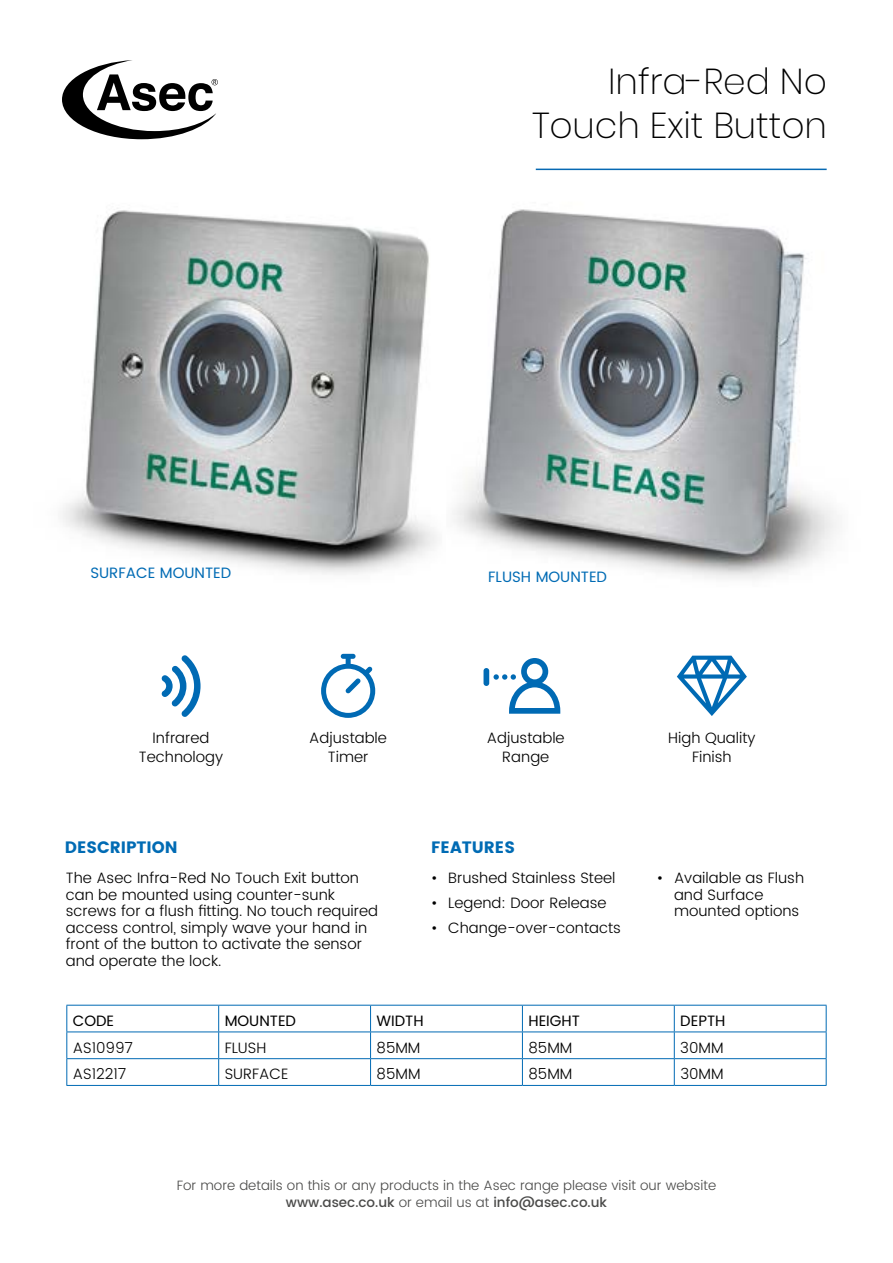
<style>
.page{position:relative;width:893px;height:1263px;background:#fff}
.page>*{position:absolute;margin:0;border:0;box-sizing:border-box;transform-origin:0 0}
.t1{font:200 36px/43.2px "Poppins";color:#000;text-align:right}
.t2{font:16.5px "Poppins";color:#006bb4}
.t3{font:300 15px/16.5px "Poppins";color:#000;text-align:center}
.t4{font:15px "Poppins";color:#000}
.t5{font:15px "Poppins";color:#006bb4}
.t6{font:300 13.5px/17.5px "Poppins";color:#4a4a49;text-align:center}
.s1{font-weight:500}
</style>
<div class="page">
<hr style="left:536px;top:169px;width:291px;height:1px;background:#0669b3">
<svg style="left:66px;top:1006px;width:1px;height:79px"></svg>
<hr style="left:66px;top:1005px;width:153px;height:1px;background:#006ab4">
<hr style="left:219px;top:1005px;width:152px;height:1px;background:#006ab4">
<hr style="left:371px;top:1005px;width:151px;height:1px;background:#006ab4">
<hr style="left:522px;top:1005px;width:152px;height:1px;background:#006ab4">
<hr style="left:674px;top:1005px;width:152px;height:1px;background:#006ab4">
<svg style="left:218px;top:1005px;width:1px;height:80px"></svg>
<svg style="left:370px;top:1005px;width:1px;height:80px"></svg>
<svg style="left:522px;top:1005px;width:1px;height:80px"></svg>
<svg style="left:674px;top:1005px;width:1px;height:80px"></svg>
<svg style="left:826px;top:1005px;width:1px;height:80px"></svg>
<hr style="left:66px;top:1031px;width:153px;height:1px;background:#006ab4">
<hr style="left:219px;top:1031px;width:152px;height:1px;background:#006ab4">
<hr style="left:371px;top:1031px;width:151px;height:1px;background:#006ab4">
<hr style="left:522px;top:1031px;width:152px;height:1px;background:#006ab4">
<hr style="left:674px;top:1031px;width:152px;height:1px;background:#006ab4">
<hr style="left:66px;top:1058px;width:153px;height:1px;background:#006ab4">
<hr style="left:219px;top:1058px;width:152px;height:1px;background:#006ab4">
<hr style="left:371px;top:1058px;width:151px;height:1px;background:#006ab4">
<hr style="left:522px;top:1058px;width:152px;height:1px;background:#006ab4">
<hr style="left:674px;top:1058px;width:152px;height:1px;background:#006ab4">
<hr style="left:66px;top:1085px;width:153px;height:1px;background:#006ab4">
<hr style="left:219px;top:1085px;width:152px;height:1px;background:#006ab4">
<hr style="left:371px;top:1085px;width:151px;height:1px;background:#006ab4">
<hr style="left:522px;top:1085px;width:152px;height:1px;background:#006ab4">
<hr style="left:674px;top:1085px;width:152px;height:1px;background:#006ab4">
<img style="left:453px;top:209px;width:384px;height:370px">
<img style="left:62px;top:208px;width:375px;height:367px">
<svg style="left:321px;top:654px;width:54px;height:64px"></svg>
<svg style="left:161px;top:655px;width:40px;height:62px"></svg>
<svg style="left:483px;top:658px;width:77px;height:56px"></svg>
<svg style="left:677px;top:656px;width:70px;height:60px"></svg>
<svg style="left:62px;top:60px;width:156px;height:79px"></svg>
<h1 class="t1" style="left:532px;top:60px;width:297px">Infra-Red No<br>Touch Exit Button</h1>
<p class="t5" style="left:90px;top:562px;width:142px">SURFACE MOUNTED</p>
<p class="t5" style="left:488px;top:566px;width:120px">FLUSH MOUNTED</p>
<p class="t3" style="left:139px;top:729px;width:86px;line-height:19px">Infrared<br>Technology</p>
<p class="t3" style="left:309px;top:729px;width:79px;line-height:19px">Adjustable<br>Timer</p>
<p class="t3" style="left:487px;top:729px;width:79px;line-height:19px">Adjustable<br>Range</p>
<p class="t3" style="left:668px;top:729px;width:89px;line-height:19px">High Quality<br>Finish</p>
<p class="t2" style="left:65px;top:837px;width:114px">DESCRIPTION</p>
<p class="t3" style="left:66px;top:870px;width:314px;text-align:left">The Asec Infra-Red No Touch Exit button can be mounted using counter-sunk screws for a flush fitting. No touch required access control, simply wave your hand in front of the button to activate the sensor and operate the lock.</p>
<p class="t2" style="left:431px;top:837px;width:85px">FEATURES</p>
<p class="t3" style="left:431px;top:870px;width:186px">• Brushed Stainless Steel</p>
<p class="t3" style="left:431px;top:895px;width:177px">• Legend: Door Release</p>
<p class="t3" style="left:431px;top:920px;width:191px">• Change-over-contacts</p>
<p class="t3" style="left:674px;top:870px;width:132px;text-align:left;text-indent:-17px">• Available as Flush and Surface mounted options</p>
<p class="t4" style="left:73px;top:1010px;width:43px">CODE</p>
<p class="t4" style="left:225px;top:1010px;width:73px">MOUNTED</p>
<p class="t4" style="left:377px;top:1010px;width:49px">WIDTH</p>
<p class="t4" style="left:528px;top:1010px;width:53px">HEIGHT</p>
<p class="t4" style="left:680px;top:1010px;width:47px">DEPTH</p>
<p class="t3" style="left:73px;top:1040px;width:62px">AS10997</p>
<p class="t3" style="left:225px;top:1040px;width:43px">FLUSH</p>
<p class="t3" style="left:377px;top:1040px;width:45px">85MM</p>
<p class="t3" style="left:528px;top:1040px;width:45px">85MM</p>
<p class="t3" style="left:680px;top:1040px;width:45px">30MM</p>
<p class="t3" style="left:73px;top:1066px;width:55px">AS12217</p>
<p class="t3" style="left:225px;top:1066px;width:65px">SURFACE</p>
<p class="t3" style="left:377px;top:1066px;width:45px">85MM</p>
<p class="t3" style="left:528px;top:1066px;width:45px">85MM</p>
<p class="t3" style="left:680px;top:1066px;width:45px">30MM</p>
<p class="t6" style="left:177px;top:1176px;width:541px">For more details on this or any products in the Asec range please visit our website <span class="s1">www.asec.co.uk</span> or email us at <span class="s1">info@asec.co.uk</span></p>
</div>
